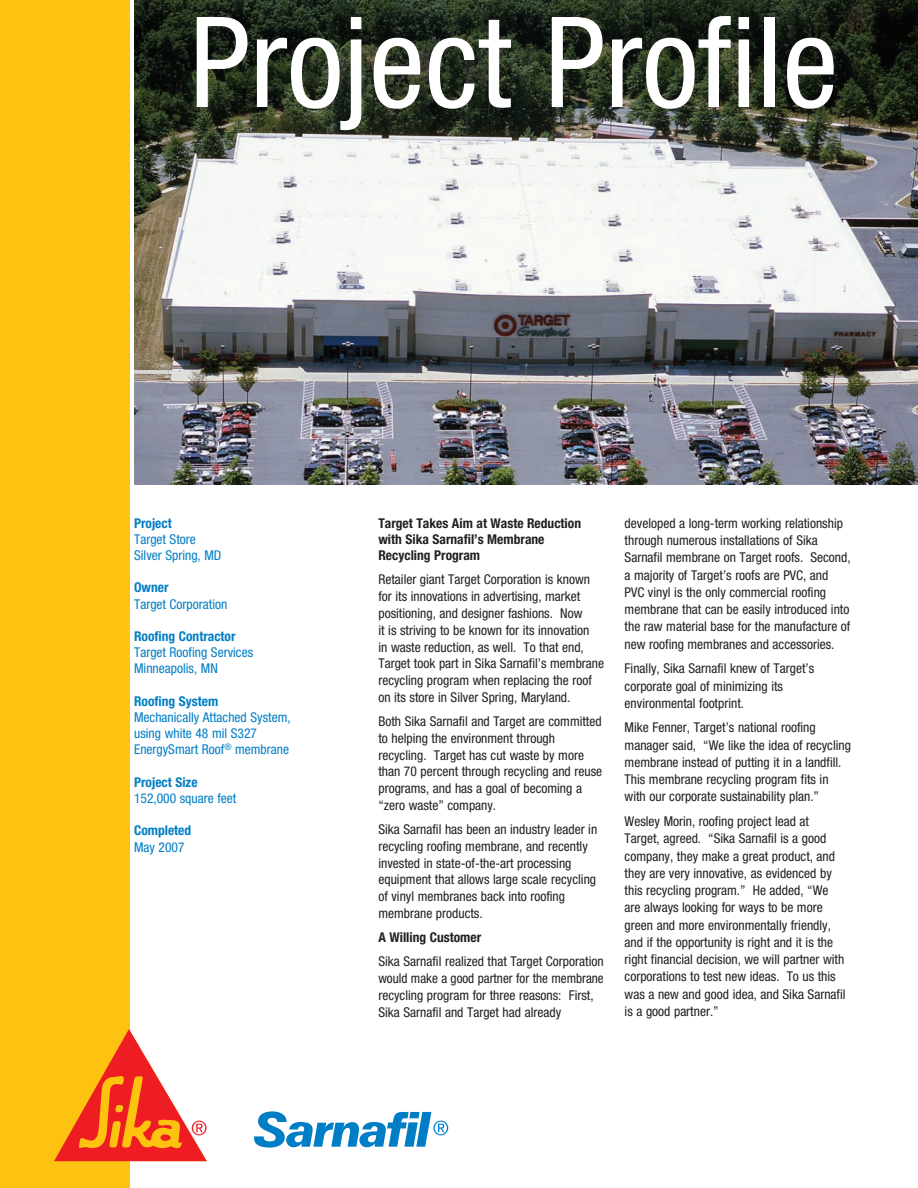
<style>
.page{position:relative;width:918px;height:1188px;background:#fff}
.page>*{position:absolute;margin:0;border:0;box-sizing:border-box;transform-origin:0 0}
.Sub-title_1{font:condensed 126px "Helvetica Neue";color:#fff}
.Copy{font:condensed 13.5px/17.2px "Helvetica Neue";color:#231f20}
.Copy-2{font:condensed 13.5px/16.2px "Helvetica Neue";color:#007ec5}
.Copy-3{font:700 condensed 13.5px/16.2px "Helvetica Neue";color:#231f20}
.Copy-4{font:700 condensed 13.5px/16.2px "Helvetica Neue";color:#007ec5}
.s1{font-weight:700}
.s2{font-weight:400}
</style>
<div class="page">
<img style="left:135px;top:0;width:783px;height:485px">
<div style="left:0;top:0;width:129px;height:1188px;background:#fec210"></div>
<svg style="left:54px;top:1029px;width:153px;height:132px"></svg>
<svg style="left:254px;top:1111px;width:194px;height:37px"></svg>
<p class="Sub-title_1" style="left:189px;top:-10px;width:650px">Project Profile</p>
<p class="Copy-2" style="left:134px;top:515px;width:89px"><span class="s1">Project<br></span>Target Store<br>Silver Spring, MD</p>
<p class="Copy-2" style="left:134px;top:579px;width:95px"><span class="s1">Owner<br></span>Target Corporation</p>
<p class="Copy-2" style="left:134px;top:628px;width:121px"><span class="s1">Roofing Contractor<br></span>Target Roofing Services</p>
<p class="Copy-2" style="left:134px;top:660px;width:85px">Minneapolis, MN</p>
<p class="Copy-2" style="left:134px;top:693px;width:158px"><span class="s1">Roofing System<br></span>Mechanically Attached System, using white 48 mil S327</p>
<p class="Copy-2" style="left:134px;top:741px;width:156px">EnergySmart Roof<sup>®</sup> membrane</p>
<p class="Copy-2" style="left:134px;top:774px;width:104px"><span class="s1">Project Size<br></span>152,000 square feet</p>
<p class="Copy-4" style="left:134px;top:822px;width:59px">Completed<br><span class="s2">May 2007</span></p>
<p class="Copy-3" style="left:378px;top:515px;width:204px">Target Takes Aim at Waste Reduction with Sika Sarnafil’s Membrane<br>Recycling Program</p>
<p class="Copy" style="left:378px;top:571px;width:227px;line-height:16.8px">Retailer giant Target Corporation is known for its innovations in advertising, market positioning, and designer fashions. Now<br>it is striving to be known for its innovation<br>in waste reduction, as well. To that end, Target took part in Sika Sarnafil’s membrane recycling program when replacing the roof on its store in Silver Spring, Maryland.</p>
<p class="Copy" style="left:378px;top:713px;width:225px;line-height:16.8px">Both Sika Sarnafil and Target are committed to helping the environment through recycling. Target has cut waste by more than 70 percent through recycling and reuse programs, and has a goal of becoming a “zero waste” company.</p>
<p class="Copy" style="left:378px;top:821px;width:220px;line-height:16.8px">Sika Sarnafil has been an industry leader in recycling roofing membrane, and recently invested in state-of-the-art processing equipment that allows large scale recycling of vinyl membranes back into roofing membrane products.</p>
<p class="Copy-3" style="left:378px;top:929px;width:104px">A Willing Customer</p>
<p class="Copy" style="left:378px;top:953px;width:227px;line-height:16.8px">Sika Sarnafil realized that Target Corporation would make a good partner for the membrane recycling program for three reasons: First, Sika Sarnafil and Target had already</p>
<p class="Copy" style="left:625px;top:514px;width:228px">developed a long-term working relationship through numerous installations of Sika Sarnafil membrane on Target roofs. Second, a majority of Target’s roofs are PVC, and PVC vinyl is the only commercial roofing membrane that can be easily introduced into the raw material base for the manufacture of new roofing membranes and accessories.</p>
<p class="Copy" style="left:625px;top:660px;width:191px">Finally, Sika Sarnafil knew of Target’s corporate goal of minimizing its environmental footprint.</p>
<p class="Copy" style="left:625px;top:719px;width:228px">Mike Fenner, Target’s national roofing manager said, “We like the idea of recycling membrane instead of putting it in a landfill.<br>This membrane recycling program fits in with our corporate sustainability plan.”</p>
<p class="Copy" style="left:625px;top:812px;width:222px">Wesley Morin, roofing project lead at Target, agreed. “Sika Sarnafil is a good company, they make a great product, and they are very innovative, as evidenced by this recycling program.” He added, “We are always looking for ways to be more green and more environmentally friendly, and if the opportunity is right and it is the right financial decision, we will partner with corporations to test new ideas. To us this was a new and good idea, and Sika Sarnafil is a good partner.”</p>
</div>
